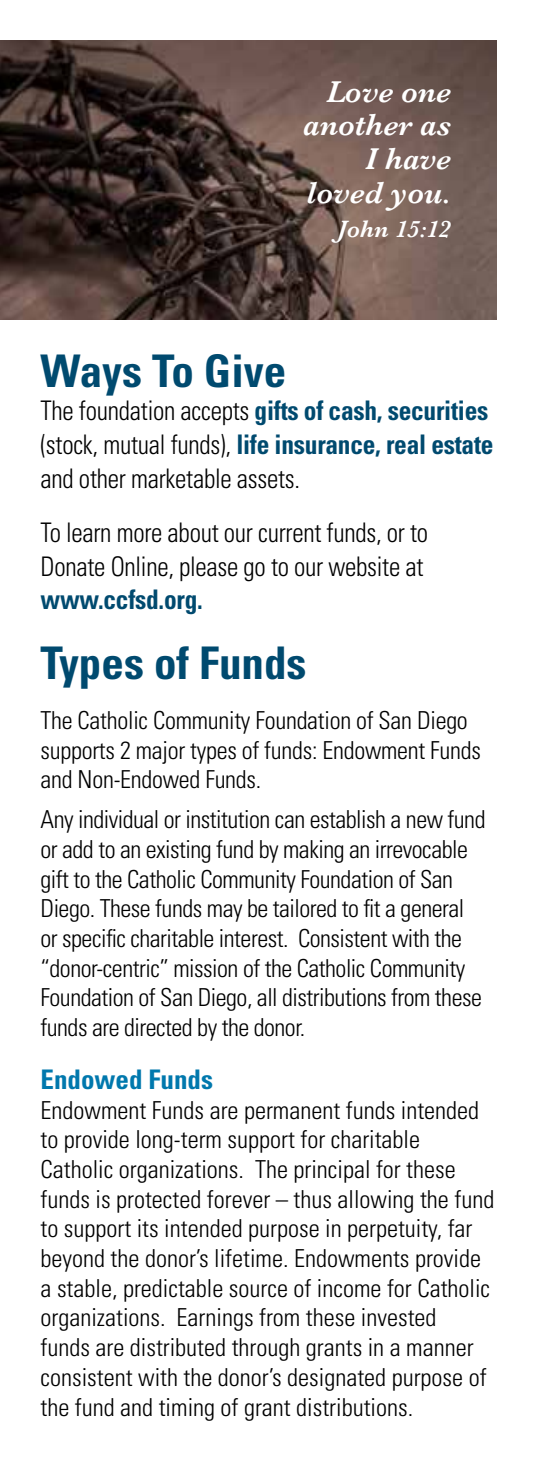
<style>
.page{position:relative;width:537px;height:1458px;background:#fff}
.page>*{position:absolute;margin:0;border:0;box-sizing:border-box;transform-origin:0 0}
.t1{font:700 condensed 45px "Univers";color:#004a6f}
.t2{font:italic 600 31.5px/33.8px "Baskerville";color:#fff;text-align:right}
.t3{font:300 condensed 27px/33.8px "Univers";letter-spacing:-.01em;color:#000;scale:.94 1}
.t4{font:700 condensed 27px "Univers";letter-spacing:-.01em;color:#004a6f;scale:.94 1}
.t5{font:700 condensed 27px "Univers";color:#0078ad}
.t6{font:300 condensed 24.75px/29.7px "Univers";color:#000}
.t7{font:300 condensed 24.75px/29.7px "Univers";letter-spacing:-.02em;color:#000}
.t8{font:italic 600 24.75px "Baskerville";color:#fff}
.s1{font-weight:700;color:#004a6f}
</style>
<div class="page">
<img style="left:0;top:40px;width:496px;height:280px">
<p class="t2" style="left:303px;top:74px;width:149px">Love one another as<br>I have loved you.</p>
<p class="t8" style="left:337px;top:214px;width:115px">John 15:12</p>
<h1 class="t1" style="left:40px;top:343px;width:247px">Ways To Give</h1>
<p class="t3" style="left:40px;top:394px;width:483px">The foundation accepts <span class="s1">gifts of cash, securities </span>(stock, mutual funds), <span class="s1">life insurance, real estate </span>and other marketable assets.</p>
<p class="t3" style="left:40px;top:515px;width:414px">To learn more about our current funds, or to<br>Donate Online, please go to our website at</p>
<p class="t4" style="left:40px;top:583px;width:174px">www.ccfsd.org.</p>
<h1 class="t1" style="left:40px;top:635px;width:267px">Types of Funds</h1>
<p class="t6" style="left:40px;top:705px;width:442px">The Catholic Community Foundation of San Diego supports 2 major types of funds: Endowment Funds and Non-Endowed Funds.</p>
<p class="t7" style="left:40px;top:805px;width:446px">Any individual or institution can establish a new fund or add to an existing fund by making an irrevocable gift to the Catholic Community Foundation of San Diego. These funds may be tailored to fit a general or specific charitable interest. Consistent with the “donor-centric” mission of the Catholic Community Foundation of San Diego, all distributions from these funds are directed by the donor.</p>
<p class="t5" style="left:40px;top:1063px;width:174px">Endowed Funds</p>
<p class="t6" style="left:40px;top:1095px;width:455px">Endowment Funds are permanent funds intended to provide long-term support for charitable Catholic organizations. The principal for these funds is protected forever – thus allowing the fund to support its intended purpose in perpetuity, far beyond the donor’s lifetime. Endowments provide a stable, predictable source of income for Catholic organizations. Earnings from these invested<br>funds are distributed through grants in a manner consistent with the donor’s designated purpose of the fund and timing of grant distributions.</p>
</div>
